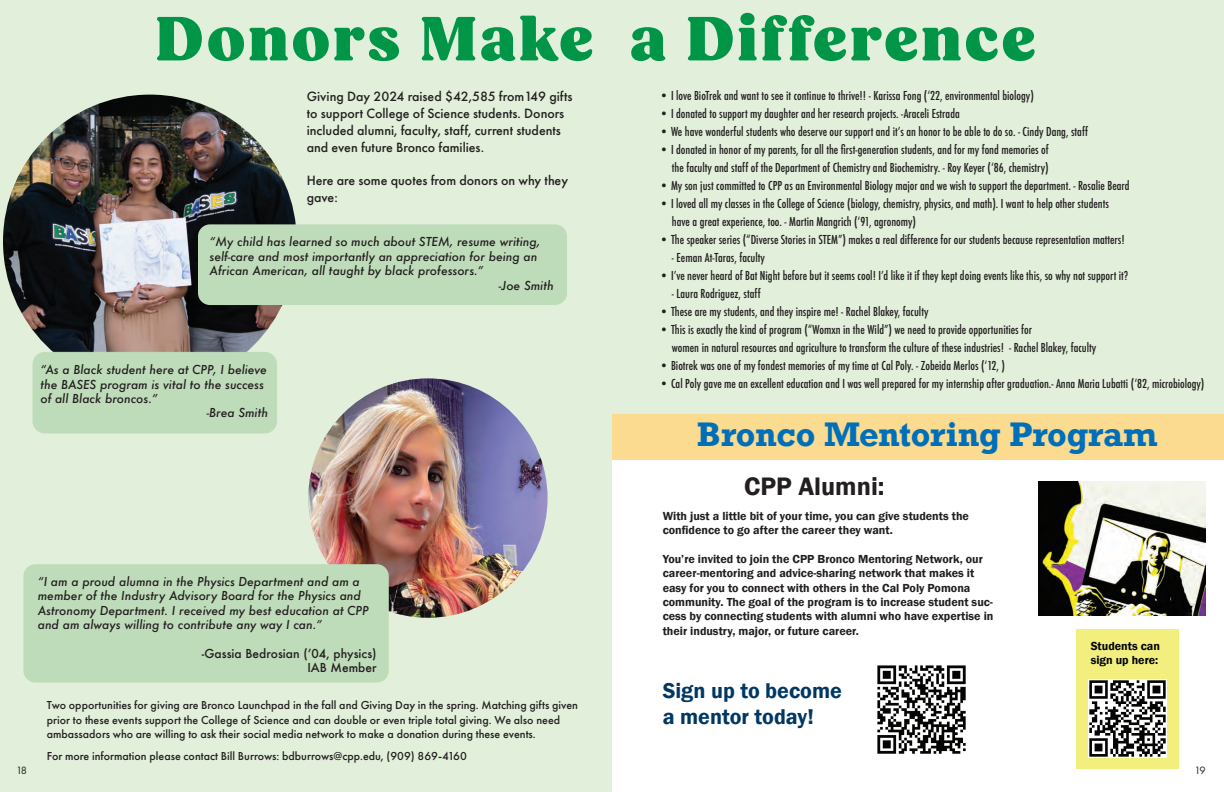
<style>
.page{position:relative;width:1224px;height:792px;background:#fff}
.page>*{position:absolute;margin:0;border:0;box-sizing:border-box;transform-origin:0 0}
.t1{font:900 64px "Fields";letter-spacing:.05em;color:#009547}
.t2{font:700 32px "Rockwell";letter-spacing:-.01em;color:#006fba}
.t3{font:600 26px "Franklin Gothic";color:#231f20}
.t4{font:600 22px/26.4px "Franklin Gothic";color:#003863}
.t5{font:500 14px/16.8px "Futura PT";color:#231f20}
.t6{font:500 condensed 12px/18px "Futura";color:#231f20}
.t7{font:italic 500 12px/14.4px "Futura";color:#231f20}
.t8{font:600 12px/14.4px "Franklin Gothic";color:#231f20}
.t9{font:500 12px/14.4px "Futura PT";color:#231f20}
.t10{font:500 12px/14.4px "Futura";color:#231f20;text-align:right}
.t11{font:600 12px/14.4px "Franklin Gothic";color:#040503}
.t12{font:11px "Futura PT";color:#231f20}
</style>
<div class="page">
<div style="left:610px;top:0;width:614px;height:423px;background:#e2f0db"></div>
<div style="left:0;top:0;width:612px;height:792px;background:#e2f0db"></div>
<img style="left:3px;top:95px;width:294px;height:293px;border-radius:147px">
<div style="left:198px;top:224px;width:369px;height:81px;background:#bfdcba;border-radius:12px"></div>
<div style="left:33px;top:352px;width:244px;height:81px;background:#bfdcba;border-radius:12px"></div>
<div style="left:32px;top:352px;width:245px;height:82px;border:1px solid #bfdcba;border-radius:12px"></div>
<img style="left:308px;top:378px;width:240px;height:240px;border-radius:120px">
<div style="left:23px;top:564px;width:366px;height:119px;background:#bfdcba;border-radius:12px"></div>
<div style="left:613px;top:415px;width:611px;height:45px;background:#fadb8f"></div>
<img style="left:877px;top:665px;width:89px;height:89px">
<img style="left:1038px;top:482px;width:168px;height:134px">
<div style="left:1076px;top:630px;width:103px;height:139px;background:#f2ef7f"></div>
<img style="left:1088px;top:680px;width:78px;height:78px">
<h1 class="t1" style="left:155px;top:0;width:882px">Donors Make a Difference</h1>
<p class="t5" style="left:307px;top:88px;width:267px">Giving Day 2024 raised $42,585 from149 gifts to support College of Science students. Donors included alumni, faculty, staff, current students and even future Bronco families.</p>
<p class="t5" style="left:307px;top:172px;width:263px">Here are some quotes from donors on why they gave:</p>
<p class="t6" style="left:660px;top:87px;width:376px">• I love BioTrek and want to see it continue to thrive!! - Karissa Fong (‘22, environmental biology)</p>
<p class="t6" style="left:660px;top:105px;width:302px">• I donated to support my daughter and her research projects. -Araceli Estrada</p>
<p class="t6" style="left:660px;top:123px;width:430px">• We have wonderful students who deserve our support and it’s an honor to be able to do so. - Cindy Dang, staff</p>
<p class="t6" style="left:660px;top:141px;width:391px;text-align:right">• I donated in honor of my parents, for all the first-generation students, and for my fond memories of the faculty and staff of the Department of Chemistry and Biochemistry. - Roy Keyer (‘86, chemistry)</p>
<p class="t6" style="left:660px;top:177px;width:472px">• My son just committed to CPP as an Environmental Biology major and we wish to support the department. - Rosalie Beard</p>
<p class="t6" style="left:672px;top:195px;width:439px;text-indent:-12px">• I loved all my classes in the College of Science (biology, chemistry, physics, and math). I want to help other students have a great experience, too. - Martin Mangrich (‘91, agronomy)</p>
<p class="t6" style="left:660px;top:231px;width:467px">• The speaker series (“Diverse Stories in STEM”) makes a real difference for our students because representation matters!</p>
<p class="t6" style="left:672px;top:249px;width:94px">- Eeman At-Taras, faculty</p>
<p class="t6" style="left:660px;top:267px;width:470px">• I’ve never heard of Bat Night before but it seems cool! I’d like it if they kept doing events like this, so why not support it?</p>
<p class="t6" style="left:672px;top:285px;width:90px">- Laura Rodriguez, staff</p>
<p class="t6" style="left:660px;top:303px;width:270px">• These are my students, and they inspire me! - Rachel Blakey, faculty</p>
<p class="t6" style="left:672px;top:321px;width:426px;text-indent:-12px">• This is exactly the kind of program (“Womxn in the Wild”) we need to provide opportunities for<br>women in natural resources and agriculture to transform the culture of these industries! - Rachel Blakey, faculty</p>
<p class="t6" style="left:660px;top:357px;width:347px">• Biotrek was one of my fondest memories of my time at Cal Poly. - Zobeida Merlos (‘12, )</p>
<p class="t6" style="left:660px;top:375px;width:546px">• Cal Poly gave me an excellent education and I was well prepared for my internship after graduation.- Anna Maria Lubatti (‘82, microbiology)</p>
<p class="t7" style="left:210px;top:235px;width:332px">“My child has learned so much about STEM, resume writing,</p>
<p class="t7" style="left:210px;top:249px;width:329px">self-care and most importantly an appreciation for being an</p>
<p class="t7" style="left:210px;top:263px;width:275px">African American, all taught by black professors.”</p>
<p class="t7" style="left:499px;top:278px;width:56px">-Joe Smith</p>
<p class="t7" style="left:40px;top:363px;width:228px">“As a Black student here at CPP, I believe</p>
<p class="t7" style="left:40px;top:377px;width:225px">the BASES program is vital to the success</p>
<p class="t7" style="left:40px;top:391px;width:119px">of all Black broncos.”</p>
<p class="t7" style="left:207px;top:406px;width:63px">-Brea Smith</p>
<h2 class="t2" style="left:697px;top:414px;width:462px">Bronco Mentoring Program</h2>
<p class="t7" style="left:38px;top:574px;width:333px">“I am a proud alumna in the Physics Department and am a member of the Industry Advisory Board for the Physics and Astronomy Department. I received my best education at CPP and am always willing to contribute any way I can.”</p>
<p class="t10" style="left:202px;top:646px;width:176px">-Gassia Bedrosian (’04, physics)<br>IAB Member</p>
<p class="t9" style="left:47px;top:698px;width:533px">Two opportunities for giving are Bronco Launchpad in the fall and Giving Day in the spring. Matching gifts given prior to these events support the College of Science and can double or even triple total giving. We also need ambassadors who are willing to ask their social media network to make a donation during these events.</p>
<p class="t9" style="left:47px;top:749px;width:422px">For more information please contact Bill Burrows: bdburrows@cpp.edu, (909) 869-4160</p>
<h3 class="t3" style="left:744px;top:470px;width:142px">CPP Alumni:</h3>
<p class="t8" style="left:663px;top:509px;width:308px">With just a little bit of your time, you can give students the confidence to go after the career they want.</p>
<p class="t8" style="left:663px;top:552px;width:332px">You’re invited to join the CPP Bronco Mentoring Network, our career-mentoring and advice-sharing network that makes it easy for you to connect with others in the Cal Poly Pomona community. The goal of the program is to increase student suc&shy;cess by connecting students with alumni who have expertise in their industry, major, or future career.</p>
<h3 class="t4" style="left:663px;top:677px;width:181px">Sign up to become a mentor today!</h3>
<p class="t11" style="left:1091px;top:639px;width:71px">Students can sign up here:</p>
<p class="t12" style="left:16px;top:764px;width:13px">18</p>
<p class="t12" style="left:1195px;top:763px;width:13px">19</p>
</div>
